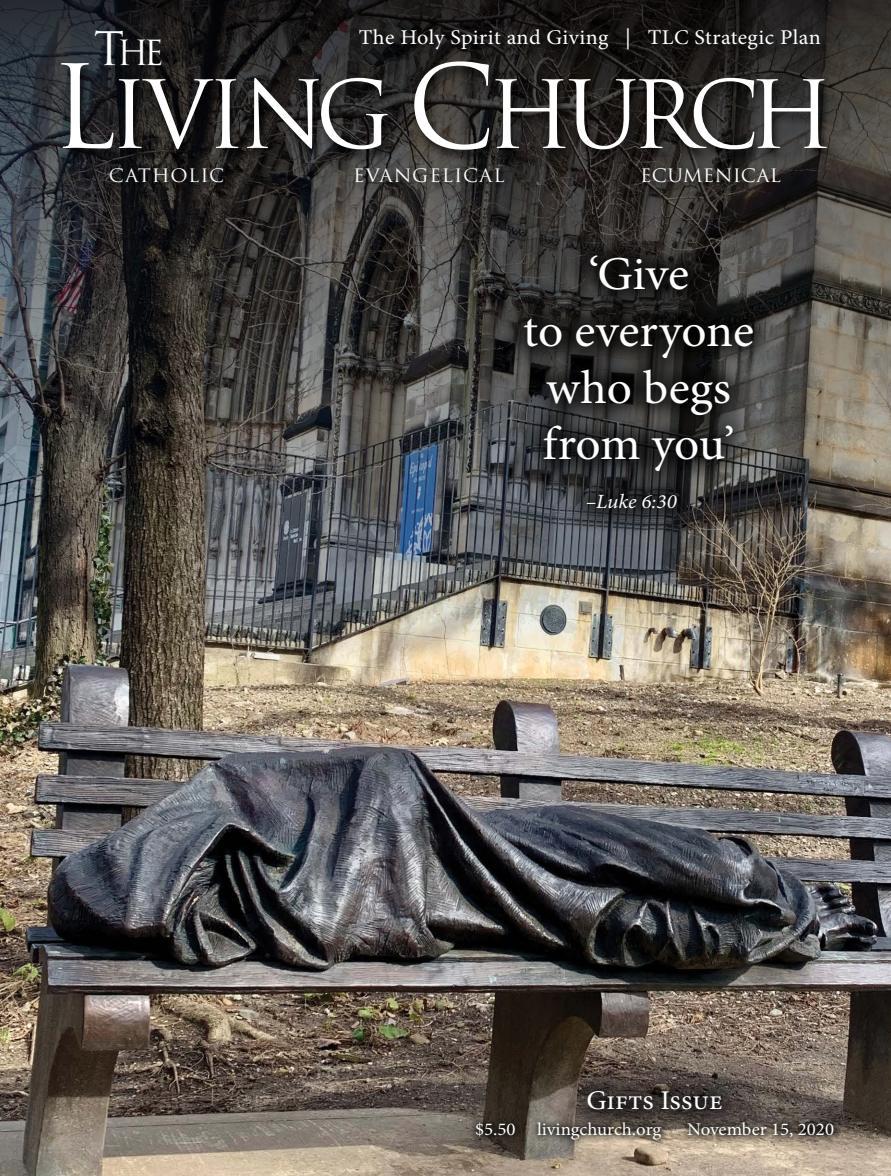
<style>
.page{position:relative;width:891px;height:1176px;background:#fff}
.page>*{position:absolute;margin:0;border:0;box-sizing:border-box;transform-origin:0 0}
.t1{font:91.2px "Trajan Pro";letter-spacing:-.09em;color:#fff}
.t2{font:47.1px/56.6px "Minion Pro";letter-spacing:-.01em;color:#fff;text-align:center;scale:1.05 1}
.t3{font:33.75px "Trajan Pro";color:#fff}
.t4{font:27px "Minion Pro";color:#fff;scale:1.05 1}
.t5{font:21px "Minion Pro";letter-spacing:.015em;color:#fff;scale:1.05 1}
.t6{font:italic 20.25px "Minion Pro";letter-spacing:-.005em;color:#fff;scale:1.05 1}
.t7{font:18px "Minion Pro";letter-spacing:-.005em;color:#fff;scale:1.05 1}
.t8{font:18px "Trajan Pro";letter-spacing:.05em;color:#fff;scale:1.05 1}
.t9{font:18px "Trajan Pro";letter-spacing:.01em;color:#fff;scale:1.05 1}
.t10{font:18px "Trajan Pro";letter-spacing:.03em;color:#fff;scale:1.05 1}
.s1{font-size:45px}
.s2{font-size:112.5px}
</style>
<div class="page">
<img style="left:0;top:752px;width:891px;height:423px">
<img style="left:0;top:0;width:891px;height:752px">
<div style="left:57px;top:60px;width:780px;height:103px;background:#000;opacity:.75"></div>
<div style="left:107px;top:164px;width:686px;height:31px;background:#000;opacity:.75"></div>
<div style="left:357px;top:25px;width:475px;height:37px;background:#000;opacity:.75"></div>
<div style="left:468px;top:1114px;width:374px;height:33px;background:#000;opacity:.75"></div>
<div style="left:497px;top:228px;width:284px;height:308px;background:#000;opacity:.75"></div>
<div style="left:566px;top:1070px;width:176px;height:61px;background:#000;opacity:.75"></div>
<p class="t5" style="left:359px;top:23px;width:441px">The Holy Spirit and Giving | TLC Strategic Plan</p>
<h3 class="t3" style="left:94px;top:32px;width:72px"><span class="s1">T</span>HE</h3>
<h1 class="t1" style="left:51px;top:57px;width:785px"><span class="s2">L</span>IVING <span class="s2">C</span>HURCH</h1>
<p class="t10" style="left:109px;top:164px;width:112px">CATHOLIC</p>
<p class="t8" style="left:353px;top:164px;width:146px">EVANGELICAL</p>
<p class="t9" style="left:640px;top:164px;width:136px">ECUMENICAL</p>
<h2 class="t2" style="left:523px;top:246px;width:221px">‘Give<br>to everyone who begs from you’</h2>
<p class="t6" style="left:586px;top:487px;width:88px">–Luke 6:30</p>
<p class="t4" style="left:586px;top:1082px;width:131px">Gifts Issue</p>
<p class="t7" style="left:475px;top:1117px;width:179px">$5.50 livingchurch.org</p>
<p class="t7" style="left:687px;top:1117px;width:141px">November 15, 2020</p>
</div>
